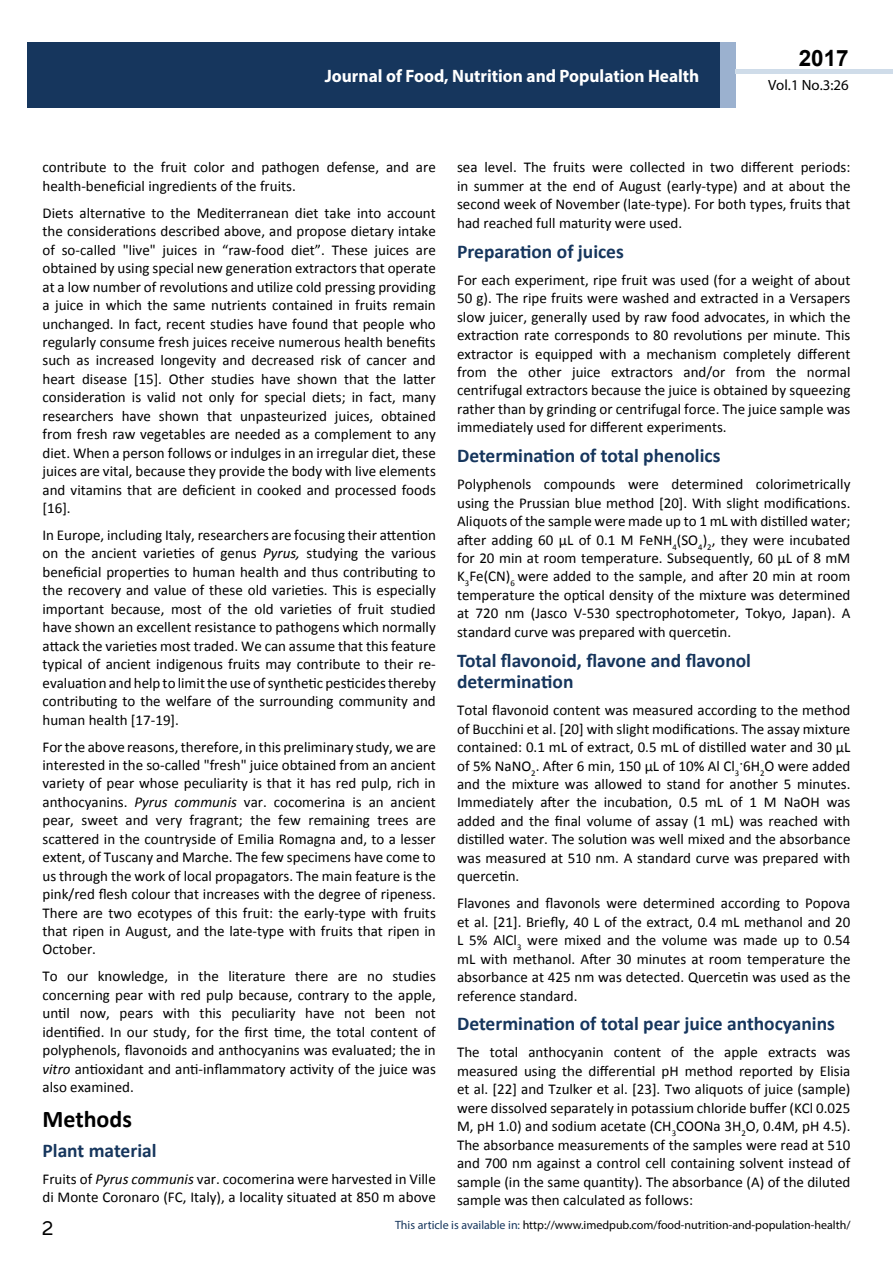
<style>
.page{position:relative;width:893px;height:1263px;background:#fff}
.page>*{position:absolute;margin:0;border:0;box-sizing:border-box;transform-origin:0 0}
.t1{font:25.5px "Tunga";color:#000}
.t2{font:700 24px "Calibri";color:#000}
.t3{font:700 22.5px "Arial";color:#000}
.t4{font:700 19.5px/21.5px "Calibri";color:#16365d}
.t5{font:700 18px "Myriad Pro";color:#fff;scale:.96 1}
.t6{font:15px/18.5px "Calibri";color:#000;text-align:justify}
.t7{font:14.85px "Myriad Pro";color:#000}
.t8{font:12px "Myriad Pro";color:#000}
.s1{font-style:italic}
.s2{color:#16365d}
</style>
<div class="page">
<div style="left:27px;top:42px;width:694px;height:66px;background:#16365d"></div>
<div style="left:720px;top:42px;width:16px;height:66px;background:#9bb1cf"></div>
<div style="left:736px;top:69px;width:157px;height:5px;background:#cfdce9"></div>
<p class="t5" style="left:325px;top:64px;width:392px">Journal of Food, Nutrition and Population Health</p>
<h3 class="t3" style="left:799px;top:43px;width:52px">2017</h3>
<p class="t7" style="left:768px;top:76px;width:82px">Vol.1 No.3:26</p>
<p class="t6" style="left:43px;top:158px;width:395px">contribute to the fruit color and pathogen defense, and are health-beneficial ingredients of the fruits.</p>
<p class="t6" style="left:43px;top:204px;width:395px">Diets alternative to the Mediterranean diet take into account the considerations described above, and propose dietary intake of so-called "live" juices in “raw-food diet”. These juices are obtained by using special new generation extractors that operate at a low number of revolutions and utilize cold pressing providing a juice in which the same nutrients contained in fruits remain unchanged. In fact, recent studies have found that people who regularly consume fresh juices receive numerous health benefits such as increased longevity and decreased risk of cancer and heart disease [15]. Other studies have shown that the latter consideration is valid not only for special diets; in fact, many researchers have shown that unpasteurized juices, obtained from fresh raw vegetables are needed as a complement to any diet. When a person follows or indulges in an irregular diet, these juices are vital, because they provide the body with live elements and vitamins that are deficient in cooked and processed foods [16].</p>
<p class="t6" style="left:43px;top:526px;width:395px">In Europe, including Italy, researchers are focusing their attention on the ancient varieties of genus <span class="s1">Pyrus,</span> studying the various beneficial properties to human health and thus contributing to the recovery and value of these old varieties. This is especially important because, most of the old varieties of fruit studied have shown an excellent resistance to pathogens which normally attack the varieties most traded. We can assume that this feature typical of ancient indigenous fruits may contribute to their re&shy;evaluation and help to limit the use of synthetic pesticides thereby contributing to the welfare of the surrounding community and human health [17-19].</p>
<p class="t6" style="left:43px;top:737px;width:395px">For the above reasons, therefore, in this preliminary study, we are interested in the so-called "fresh" juice obtained from an ancient variety of pear whose peculiarity is that it has red pulp, rich in anthocyanins. <span class="s1">Pyrus communis</span> var. cocomerina is an ancient pear, sweet and very fragrant; the few remaining trees are scattered in the countryside of Emilia Romagna and, to a lesser extent, of Tuscany and Marche. The few specimens have come to us through the work of local propagators. The main feature is the pink/red flesh colour that increases with the degree of ripeness.<br>There are two ecotypes of this fruit: the early-type with fruits that ripen in August, and the late-type with fruits that ripen in October.</p>
<p class="t6" style="left:43px;top:967px;width:395px">To our knowledge, in the literature there are no studies concerning pear with red pulp because, contrary to the apple, until now, pears with this peculiarity have not been not identified. In our study, for the first time, the total content of polyphenols, flavonoids and anthocyanins was evaluated; the in <span class="s1">vitro</span> antioxidant and anti-inflammatory activity of the juice was also examined.</p>
<h2 class="t2" style="left:43px;top:1104px;width:91px">Methods</h2>
<h3 class="t4" style="left:43px;top:1140px;width:116px">Plant material</h3>
<p class="t6" style="left:43px;top:1170px;width:395px">Fruits of <span class="s1">Pyrus communis</span> var. cocomerina were harvested in Ville di Monte Coronaro (FC, Italy), a locality situated at 850 m above</p>
<p class="t6" style="left:457px;top:158px;width:395px">sea level. The fruits were collected in two different periods: in summer at the end of August (early-type) and at about the second week of November (late-type). For both types, fruits that had reached full maturity were used.</p>
<h3 class="t4" style="left:457px;top:240px;width:168px">Preparation of juices</h3>
<p class="t6" style="left:457px;top:271px;width:395px">For each experiment, ripe fruit was used (for a weight of about 50 g). The ripe fruits were washed and extracted in a Versapers slow juicer, generally used by raw food advocates, in which the extraction rate corresponds to 80 revolutions per minute. This extractor is equipped with a mechanism completely different from the other juice extractors and/or from the normal centrifugal extractors because the juice is obtained by squeezing rather than by grinding or centrifugal force. The juice sample was immediately used for different experiments.</p>
<h3 class="t4" style="left:457px;top:445px;width:265px">Determination of total phenolics</h3>
<p class="t6" style="left:457px;top:475px;width:395px">Polyphenols compounds were determined colorimetrically using the Prussian blue method [20]. With slight modifications.<br>Aliquots of the sample were made up to 1 mL with distilled water; after adding 60 μL of 0.1 M FeNH<sub>4</sub>(SO<sub>4</sub>)<sub>2</sub>, they were incubated for 20 min at room temperature. Subsequently, 60 μL of 8 mM K<sub>3</sub>Fe(CN)<sub>6</sub> were added to the sample, and after 20 min at room temperature the optical density of the mixture was determined at 720 nm (Jasco V-530 spectrophotometer, Tokyo, Japan). A standard curve was prepared with quercetin.</p>
<h3 class="t4" style="left:457px;top:650px;width:295px">Total flavonoid, flavone and flavonol determination</h3>
<p class="t6" style="left:457px;top:701px;width:395px">Total flavonoid content was measured according to the method of Bucchini et al. [20] with slight modifications. The assay mixture contained: 0.1 mL of extract, 0.5 mL of distilled water and 30 µL of 5% NaNO<sub>2</sub>. After 6 min, 150 µL of 10% Al Cl<sub>3</sub>·6H<sub>2</sub>O were added and the mixture was allowed to stand for another 5 minutes.<br>Immediately after the incubation, 0.5 mL of 1 M NaOH was added and the final volume of assay (1 mL) was reached with distilled water. The solution was well mixed and the absorbance was measured at 510 nm. A standard curve was prepared with quercetin.</p>
<p class="t6" style="left:457px;top:894px;width:395px">Flavones and flavonols were determined according to Popova et al. [21]. Briefly, 40 L of the extract, 0.4 mL methanol and 20<br>L 5% AlCl<sub>3</sub> were mixed and the volume was made up to 0.54 mL with methanol. After 30 minutes at room temperature the absorbance at 425 nm was detected. Quercetin was used as the reference standard.</p>
<h3 class="t4" style="left:457px;top:1013px;width:379px">Determination of total pear juice anthocyanins</h3>
<p class="t6" style="left:457px;top:1043px;width:395px">The total anthocyanin content of the apple extracts was measured using the differential pH method reported by Elisia et al. [22] and Tzulker et al. [23]. Two aliquots of juice (sample) were dissolved separately in potassium chloride buffer (KCl 0.025<br>M, pH 1.0) and sodium acetate (CH<sub>3</sub>COONa 3H<sub>2</sub>O, 0.4M, pH 4.5).<br>The absorbance measurements of the samples were read at 510 and 700 nm against a control cell containing solvent instead of sample (in the same quantity). The absorbance (A) of the diluted sample was then calculated as follows:</p>
<h1 class="t1" style="left:42px;top:1211px;width:13px">2</h1>
<p class="t8" style="left:395px;top:1218px;width:457px"><span class="s2">This article is available in:</span> http://www.imedpub.com/food-nutrition-and-population-health/</p>
</div>
